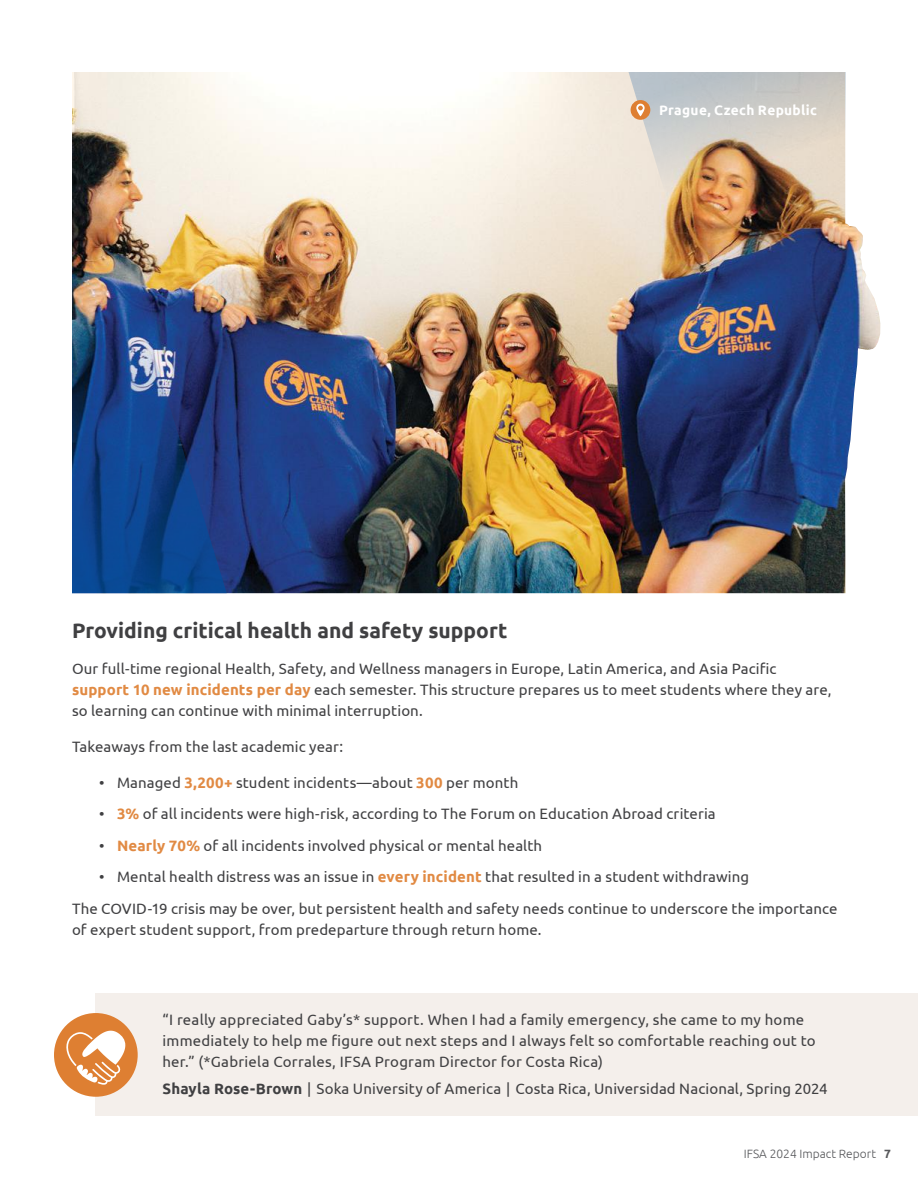
<style>
.page{position:relative;width:918px;height:1188px;background:#fff}
.page>*{position:absolute;margin:0;border:0;box-sizing:border-box;transform-origin:0 0}
.t1{font:700 21px "Ubuntu";color:#404042}
.t2{font:15px/21px "Ubuntu";letter-spacing:.01em;color:#404042}
.t3{font:700 13.65px "Ubuntu";letter-spacing:.025em;color:#fff}
.t4{font:300 12px "Ubuntu";color:#57585b}
.s1{font-weight:700;color:#e18a43}
.s2{font-weight:700}
</style>
<div class="page">
<div style="left:96px;top:994px;width:822px;height:122px;background:#f4efeb"></div>
<img style="left:72px;top:72px;width:808px;height:521px">
<img style="left:628px;top:72px;width:218px;height:521px">
<div style="left:631px;top:100px;width:19px;height:20px;background:#de7f32;border-radius:50%"></div>
<svg style="left:636px;top:104px;width:9px;height:12px"></svg>
<img style="left:72px;top:86px;width:155px;height:507px">
<div style="left:54px;top:1013px;width:84px;height:84px;background:#de7f32;border-radius:50%"></div>
<svg style="left:64px;top:1031px;width:61px;height:54px"></svg>
<p class="t3" style="left:659px;top:102px;width:159px">Prague, Czech Republic</p>
<h1 class="t1" style="left:72px;top:618px;width:437px">Providing critical health and safety support</h1>
<p class="t2" style="left:72px;top:657px;width:761px">Our full-time regional Health, Safety, and Wellness managers in Europe, Latin America, and Asia Pacific <span class="s1">support 10 new incidents per day</span> each semester. This structure prepares us to meet students where they are, so learning can continue with minimal interruption.</p>
<p class="t2" style="left:72px;top:735px;width:273px">Takeaways from the last academic year:</p>
<p class="t2" style="left:99px;top:771px;width:421px">• Managed <span class="s1">3,200+</span> student incidents—about <span class="s1">300</span> per month</p>
<p class="t2" style="left:99px;top:803px;width:618px">• <span class="s1">3%</span> of all incidents were high-risk, according to The Forum on Education Abroad criteria</p>
<p class="t2" style="left:99px;top:834px;width:445px">• <span class="s1">Nearly 70%</span> of all incidents involved physical or mental health</p>
<p class="t2" style="left:72px;top:861px;width:767px;line-height:31.5px;text-indent:27px">• Mental health distress was an issue in <span class="s1">every incident</span> that resulted in a student withdrawing<br>The COVID-19 crisis may be over, but persistent health and safety needs continue to underscore the importance</p>
<p class="t2" style="left:72px;top:918px;width:471px">of expert student support, from predeparture through return home.</p>
<p class="t2" style="left:162px;top:1008px;width:655px">“I really appreciated Gaby’s* support. When I had a family emergency, she came to my home immediately to help me figure out next steps and I always felt so comfortable reaching out to her.” (*Gabriela Corrales, IFSA Program Director for Costa Rica)</p>
<p class="t2" style="left:162px;top:1077px;width:667px"><span class="s2">Shayla Rose-Brown</span> | Soka University of America | Costa Rica, Universidad Nacional, Spring 2024</p>
<p class="t4" style="left:744px;top:1146px;width:149px">IFSA 2024 Impact Report <span class="s2">7</span></p>
</div>
